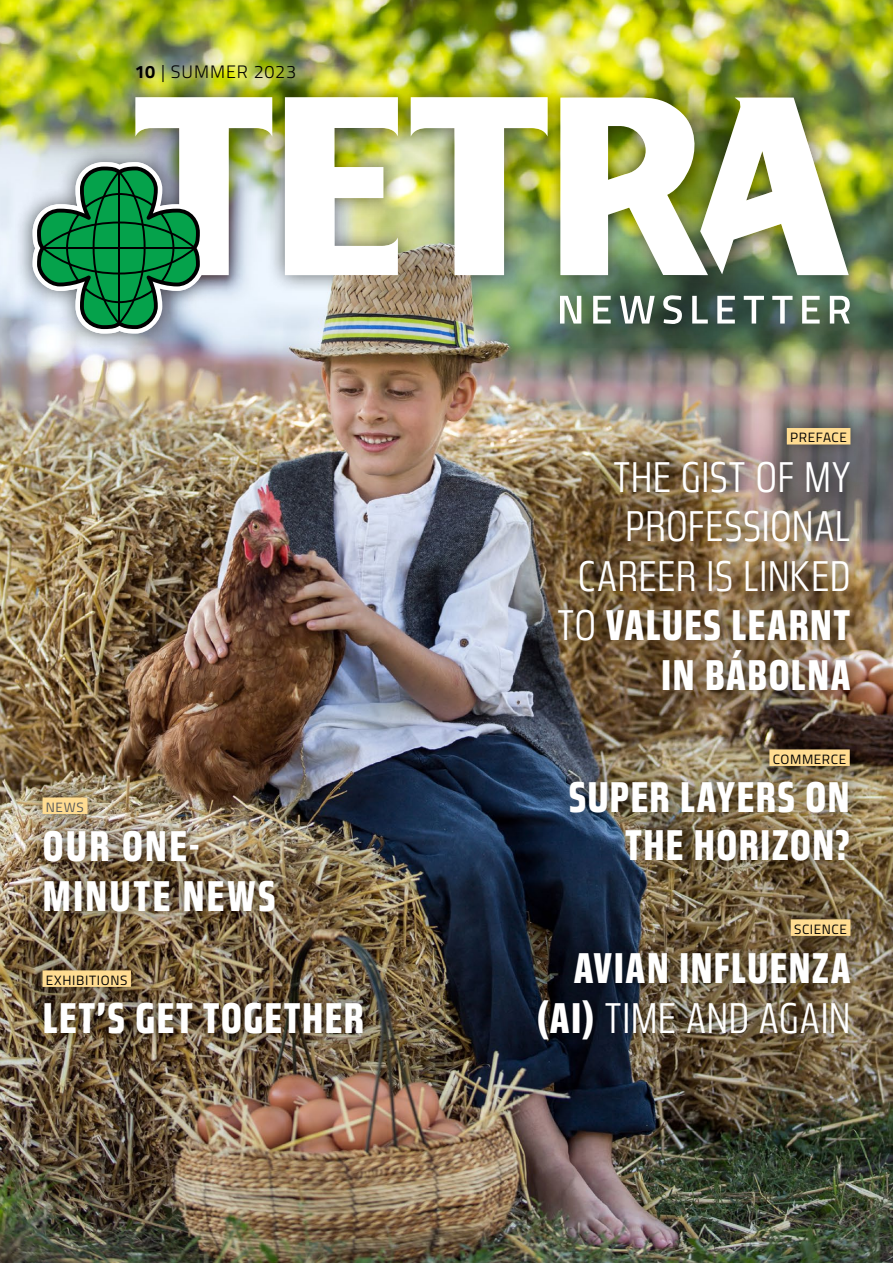
<style>
.page{position:relative;width:893px;height:1263px;background:#fff}
.page>*{position:absolute;margin:0;border:0;box-sizing:border-box;transform-origin:0 0}
.t1{font:700 condensed 42px/49.5px "Great Escape W00";letter-spacing:.025em;color:#fff;text-align:right}
.t2{font:300 condensed 42px "Great Escape W00";letter-spacing:.02em;color:#fff}
.t3{font:300 18px "Titillium";letter-spacing:.05em;color:#000}
.t4{font:13.5px "Titillium";letter-spacing:.045em;color:#000}
.t5{font:13.5px "Titillium";color:#58595b}
.s1{font-weight:700}
.s2{color:#ffe2a5}
.s3{font-weight:300}
</style>
<div class="page">
<img style="left:0;top:0;width:893px;height:1263px">
<div style="left:14px;top:79px;width:854px;height:273px;background:#000;opacity:.6"></div>
<div style="left:520px;top:901px;width:349px;height:155px;background:#000;opacity:.6"></div>
<div style="left:791px;top:919px;width:59px;height:17px;background:#ffdc91"></div>
<div style="left:542px;top:410px;width:327px;height:298px;background:#000;opacity:.6"></div>
<div style="left:787px;top:428px;width:63px;height:16px;background:#ffdc91"></div>
<div style="left:24px;top:779px;width:269px;height:151px;background:#000;opacity:.6"></div>
<div style="left:43px;top:797px;width:44px;height:17px;background:#ffdc91"></div>
<div style="left:551px;top:731px;width:317px;height:147px;background:#000;opacity:.6"></div>
<div style="left:769px;top:749px;width:81px;height:17px;background:#ffdc91"></div>
<div style="left:24px;top:952px;width:357px;height:99px;background:#000;opacity:.6"></div>
<div style="left:43px;top:970px;width:88px;height:17px;background:#ffdc91"></div>
<img style="left:321px;top:275px;width:154px;height:69px">
<img style="left:135px;top:97px;width:714px;height:178px">
<svg style="left:33px;top:162px;width:171px;height:172px;background:#539c78"></svg>
<svg style="left:560px;top:295px;width:290px;height:29px"></svg>
<p class="t3" style="left:135px;top:59px;width:163px"><span class="s1">10</span> | SUMMER 2023</p>
<p class="t5" style="left:46px;top:797px;width:43px">NEWS<span class="s2">.</span></p>
<p class="t1" style="left:43px;top:821px;width:235px;text-align:left">OUR ONE-<br>MINUTE NEWS</p>
<p class="t4" style="left:46px;top:970px;width:87px">EXHIBITIONS<span class="s2">.</span></p>
<p class="t1" style="left:43px;top:993px;width:323px">LET’S GET TOGETHER</p>
<p class="t4" style="left:790px;top:428px;width:62px">PREFACE<span class="s2">.</span></p>
<p class="t2" style="left:613px;top:452px;width:239px">THE GIST OF MY</p>
<p class="t2" style="left:626px;top:501px;width:226px">PROFESSIONAL</p>
<p class="t2" style="left:578px;top:551px;width:252px">CAREER IS LINKED</p>
<p class="t1" style="left:557px;top:601px;width:294px"><span class="s3">TO</span> VALUES LEARNT</p>
<p class="t1" style="left:661px;top:650px;width:191px">IN BÁBOLNA</p>
<p class="t4" style="left:773px;top:749px;width:50px">COMMERCE</p>
<p class="t1" style="left:568px;top:773px;width:283px;line-height:48px">SUPER LAYERS ON<br>THE HORIZON?</p>
<p class="t4" style="left:794px;top:919px;width:58px">SCIENCE<span class="s2">.</span></p>
<p class="t1" style="left:536px;top:943px;width:316px">AVIAN INFLUENZA (AI) <span class="s3">TIME AND AGAIN</span></p>
</div>
